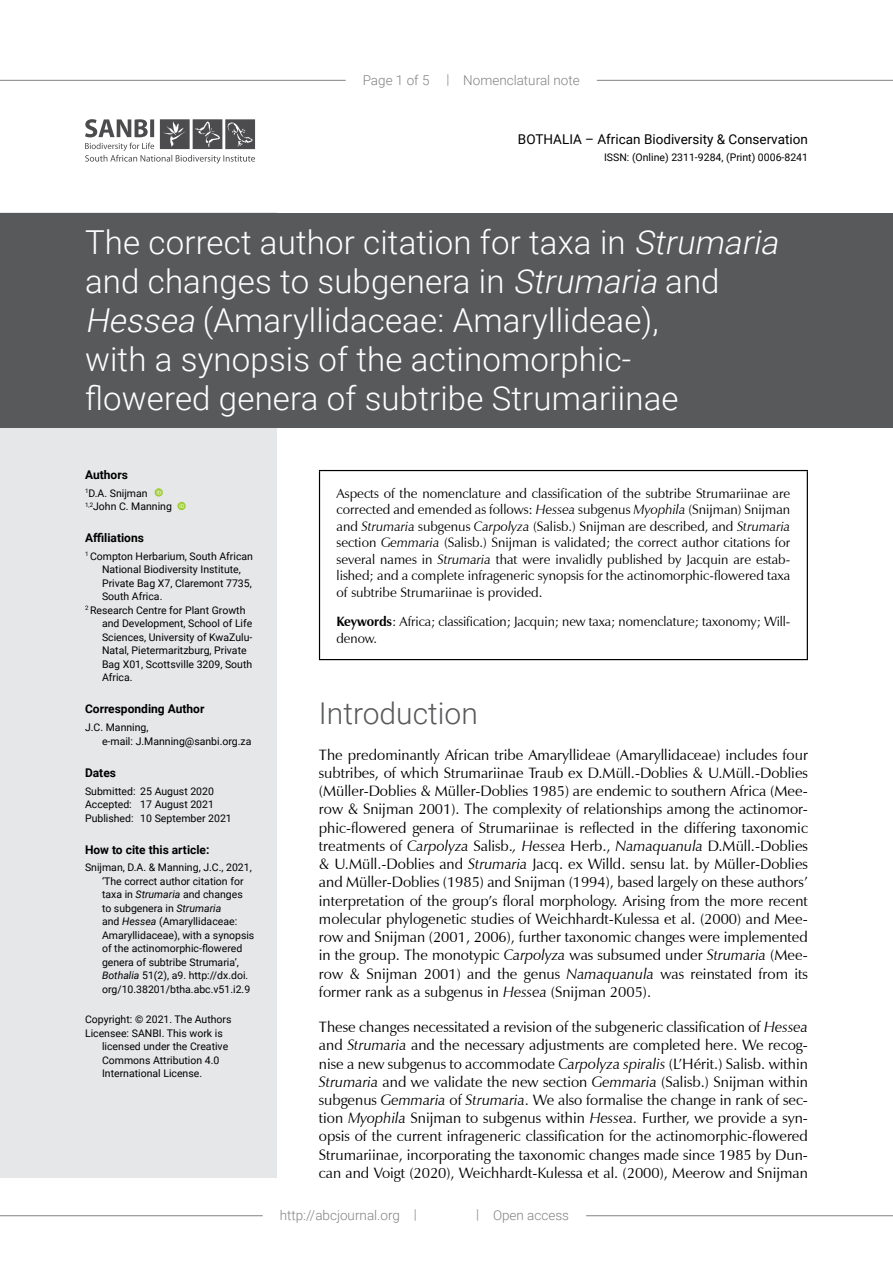
<style>
.page{position:relative;width:893px;height:1263px;background:#fff}
.page>*{position:absolute;margin:0;border:0;box-sizing:border-box;transform-origin:0 0}
.EF_article_heading{font:300 33px/39px "Roboto";letter-spacing:.005em;color:#fff}
.EF_heading_01{font:300 30px "Roboto";color:#58595b}
.EF_Paragraph_text{font:15px/18.3px "Zapf Humanist 601 BT";color:#000;text-align:justify}
.EF_Block_text{font:13.5px/16.5px "Zapf Humanist 601 BT";letter-spacing:-.005em;color:#000;text-align:justify}
.EF_footer_LEFT{font:300 13.5px "Roboto";color:#808285}
.t1{font:13.5px "Roboto";color:#000}
.EF_side_bar_heading{font:700 12px "Roboto";color:#000}
.EF_side_bar_info{font:10.5px/13.5px "Roboto";color:#000}
.EF_side_bar_info_Aut{font:10.5px "Roboto";color:#000}
.s1{font-style:italic}
.s2{font-weight:700}
</style>
<div class="page">
<svg style="left:85px;top:119px;width:170px;height:45px"></svg>
<hr style="left:0;top:1215px;width:893px;height:1px;background:#808285">
<div style="left:459px;top:1212px;width:127px;height:7px;background:#fff"></div>
<div style="left:417px;top:1186px;width:59px;height:34px;background:#fff"></div>
<div style="left:263px;top:1212px;width:171px;height:7px;background:#fff"></div>
<hr style="left:0;top:80px;width:893px;height:1px;background:#808285">
<div style="left:346px;top:77px;width:100px;height:7px;background:#fff"></div>
<div style="left:429px;top:77px;width:168px;height:7px;background:#fff"></div>
<div style="left:0;top:213px;width:276px;height:965px;background:#e6e7e8"></div>
<svg style="left:155px;top:488px;width:8px;height:9px"></svg>
<svg style="left:157px;top:490px;width:4px;height:4px"></svg>
<svg style="left:177px;top:502px;width:9px;height:8px"></svg>
<svg style="left:180px;top:503px;width:4px;height:5px"></svg>
<hr style="left:319px;top:470px;width:489px;height:1px;background:#000">
<hr style="left:319px;top:471px;width:1px;height:188px;background:#000">
<hr style="left:807px;top:471px;width:1px;height:188px;background:#000">
<hr style="left:319px;top:659px;width:489px;height:1px;background:#000">
<div style="left:0;top:213px;width:893px;height:214px;background:#58595b"></div>
<p class="EF_footer_LEFT" style="left:363px;top:71px;width:68px">Page 1 of 5</p>
<p class="EF_footer_LEFT" style="left:446px;top:71px;width:135px">| Nomenclatural note</p>
<p class="t1" style="left:518px;top:130px;width:291px">BOTHALIA – African Biodiversity &amp; Conservation</p>
<p class="EF_side_bar_info" style="left:604px;top:150px;width:205px">ISSN: (Online) 2311-9284, (Print) 0006-8241</p>
<p class="EF_article_heading" style="left:85px;top:222px;width:702px">The correct author citation for taxa in <span class="s1">Strumaria </span>and changes to subgenera in <span class="s1">Strumaria</span> and <span class="s1">Hessea</span> (Amaryllidaceae: Amaryllideae),<br>with a synopsis of the actinomorphic-<br>flowered genera of subtribe Strumariinae</p>
<p class="EF_side_bar_heading" style="left:85px;top:466px;width:44px">Authors</p>
<p class="EF_side_bar_info_Aut" style="left:85px;top:486px;width:64px"><sup>1</sup>D.A. Snijman</p>
<p class="EF_side_bar_info_Aut" style="left:85px;top:499px;width:88px"><sup>1,2</sup>John C. Manning</p>
<p class="EF_side_bar_heading" style="left:85px;top:529px;width:60px">Affiliations</p>
<p class="EF_side_bar_info" style="left:102px;top:549px;width:152px;text-indent:-17px"><sup>1</sup> Compton Herbarium, South African<br>National Biodiversity Institute,<br>Private Bag X7, Claremont 7735,<br>South Africa.</p>
<p class="EF_side_bar_info" style="left:102px;top:603px;width:152px;text-indent:-17px"><sup>2</sup> Research Centre for Plant Growth and Development, School of Life<br>Sciences, University of KwaZulu-<br>Natal, Pietermaritzburg, Private<br>Bag X01, Scottsville 3209, South<br>Africa.</p>
<p class="EF_side_bar_heading" style="left:85px;top:701px;width:121px">Corresponding Author</p>
<p class="EF_side_bar_info" style="left:102px;top:720px;width:151px;text-indent:-17px">J.C. Manning,<br>e-mail: J.Manning@sanbi.org.za</p>
<p class="EF_side_bar_heading" style="left:85px;top:764px;width:32px">Dates</p>
<p class="EF_side_bar_info" style="left:85px;top:784px;width:130px">Submitted: 25 August 2020</p>
<p class="EF_side_bar_info" style="left:85px;top:797px;width:130px">Accepted: 17 August 2021</p>
<p class="EF_side_bar_info" style="left:85px;top:811px;width:148px">Published: 10 September 2021</p>
<p class="EF_side_bar_heading" style="left:85px;top:841px;width:126px">How to cite this article:</p>
<p class="EF_side_bar_info" style="left:102px;top:860px;width:154px;text-indent:-17px">Snijman, D.A. &amp; Manning, J.C., 2021, ‘The correct author citation for taxa in <span class="s1">Strumaria</span> and changes to subgenera in <span class="s1">Strumaria<br></span>and <span class="s1">Hessea</span> (Amaryllidaceae:<br>Amaryllidaceae), with a synopsis of the actinomorphic-flowered genera of subtribe Strumaria’,<br><span class="s1">Bothalia</span> 51(2), a9. http://dx.doi. org/10.38201/btha.abc.v51.i2.9</p>
<p class="EF_side_bar_info" style="left:85px;top:1012px;width:148px">Copyright: © 2021. The Authors</p>
<p class="EF_side_bar_info" style="left:102px;top:1026px;width:128px;text-indent:-17px">Licensee: SANBI. This work is licensed under the Creative<br>Commons Attribution 4.0<br>International License.</p>
<p class="EF_Block_text" style="left:337px;top:485px;width:455px">Aspects of the nomenclature and classification of the subtribe Strumariinae are corrected and emended as follows: <span class="s1">Hessea</span> subgenus <span class="s1">Myophila</span> (Snijman) Snijman and <span class="s1">Strumaria</span> subgenus <span class="s1">Carpolyza</span> (Salisb.) Snijman are described, and <span class="s1">Strumaria </span>section <span class="s1">Gemmaria</span> (Salisb.) Snijman is validated; the correct author citations for several names in <span class="s1">Strumaria</span> that were invalidly published by Jacquin are estab&shy;lished; and a complete infrageneric synopsis for the actinomorphic-flowered taxa of subtribe Strumariinae is provided.</p>
<p class="EF_Block_text" style="left:337px;top:613px;width:454px"><span class="s2">Keywords</span>: Africa; classification; Jacquin; new taxa; nomenclature; taxonomy; Will&shy;denow.</p>
<p class="EF_heading_01" style="left:319px;top:693px;width:160px">Introduction</p>
<p class="EF_Paragraph_text" style="left:319px;top:745px;width:491px">The predominantly African tribe Amaryllideae (Amaryllidaceae) includes four subtribes, of which Strumariinae Traub ex D.Müll.-Doblies &amp; U.Müll.-Doblies (Müller-Doblies &amp; Müller-Doblies 1985) are endemic to southern Africa (Mee&shy;row &amp; Snijman 2001). The complexity of relationships among the actinomor&shy;phic-flowered genera of Strumariinae is reflected in the differing taxonomic treatments of <span class="s1">Carpolyza</span> Salisb.<span class="s1">, Hessea</span> Herb., <span class="s1">Namaquanula</span> D.Müll.-Doblies &amp; U.Müll.-Doblies and <span class="s1">Strumaria</span> Jacq. ex Willd. sensu lat. by Müller-Doblies and Müller-Doblies (1985) and Snijman (1994), based largely on these authors’ interpretation of the group’s floral morphology. Arising from the more recent molecular phylogenetic studies of Weichhardt-Kulessa et al. (2000) and Mee&shy;row and Snijman (2001, 2006), further taxonomic changes were implemented in the group. The monotypic <span class="s1">Carpolyza</span> was subsumed under <span class="s1">Strumaria</span> (Mee&shy;row &amp; Snijman 2001) and the genus <span class="s1">Namaquanula</span> was reinstated from its former rank as a subgenus in <span class="s1">Hessea</span> (Snijman 2005).</p>
<p class="EF_Paragraph_text" style="left:319px;top:1018px;width:491px">These changes necessitated a revision of the subgeneric classification of <span class="s1">Hessea </span>and <span class="s1">Strumaria</span> and the necessary adjustments are completed here. We recog&shy;nise a new subgenus to accommodate <span class="s1">Carpolyza spiralis</span> (L’Hérit.) Salisb. within <span class="s1">Strumaria</span> and we validate the new section <span class="s1">Gemmaria</span> (Salisb.) Snijman within subgenus <span class="s1">Gemmaria</span> of <span class="s1">Strumaria</span>. We also formalise the change in rank of sec&shy;tion <span class="s1">Myophila</span> Snijman to subgenus within <span class="s1">Hessea.</span> Further, we provide a syn&shy;opsis of the current infrageneric classification for the actinomorphic-flowered Strumariinae, incorporating the taxonomic changes made since 1985 by Dun&shy;can and Voigt (2020), Weichhardt-Kulessa et al. (2000), Meerow and Snijman</p>
<p class="EF_footer_LEFT" style="left:280px;top:1206px;width:139px">http://abcjournal.org |</p>
<p class="EF_footer_LEFT" style="left:476px;top:1206px;width:94px">| Open access</p>
</div>
